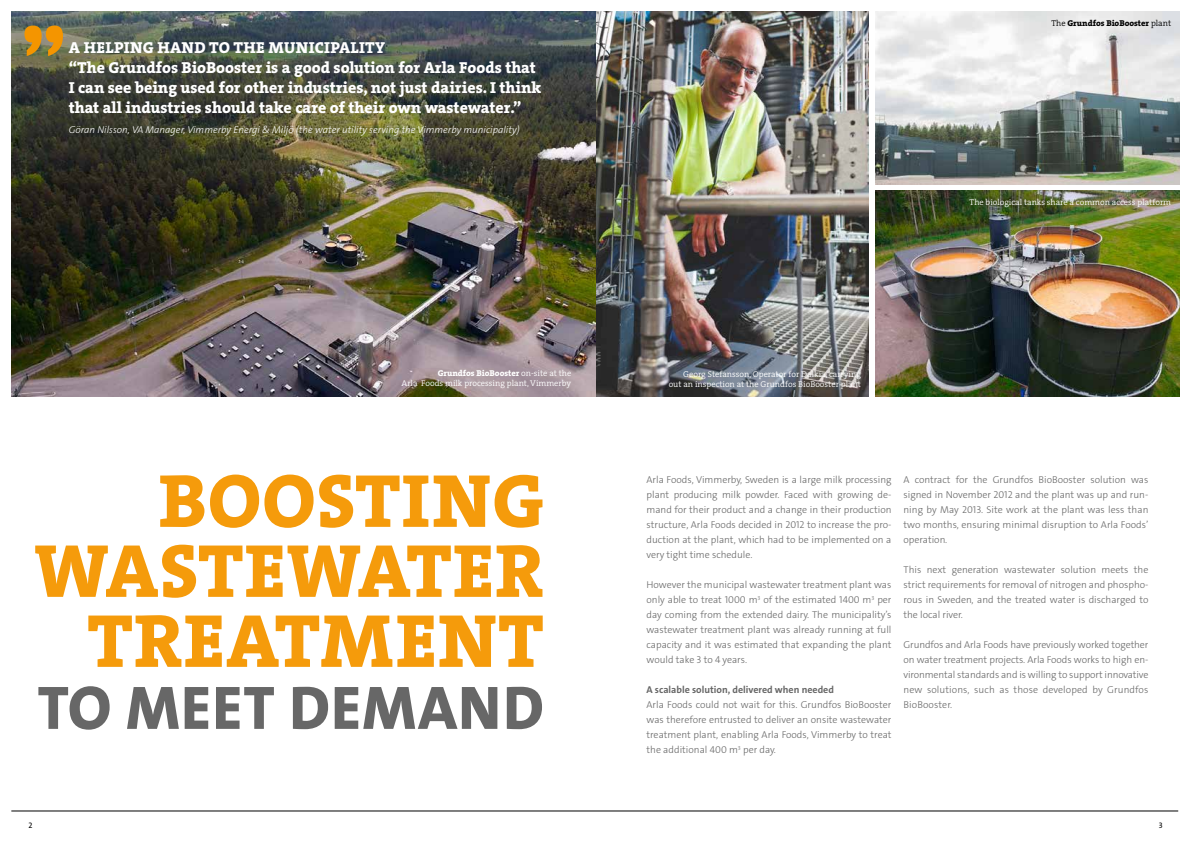
<style>
.page{position:relative;width:1191px;height:842px;background:#fff}
.page>*{position:absolute;margin:0;border:0;box-sizing:border-box;transform-origin:0 0}
.t1{font:700 100px "Britannic";color:#f49500}
.t2{font:76px/70px "Grundfos The Serif OT 8 XB";letter-spacing:.015em;color:#f59b0b;text-align:right}
.t3{font:62px "Grundfos The Sans V2 OT 8 XB";letter-spacing:.015em;color:#676767}
.t4{font:16px/20px "Grundfos The Serif OT 8 XB";letter-spacing:.015em;color:#fff}
.t5{font:10px/15px "Grundfos The Sans V2 OT 3 L";color:#676767;text-align:justify}
.t6{font:10px "Grundfos The Sans V2 OT 3 L Italic";color:#fff}
.t7{font:10px "Grundfos The Sans V2 OT 7 B";color:#676767}
.t8{font:8.5px/10.2px "Grundfos The Serif OT 4 SL";color:#fff;text-align:right}
.t9{font:8.5px "Grundfos The Serif OT 8 XB";color:#fff}
.t10{font:8.5px "Grundfos The Serif OT 8 XB";color:#000}
.t11{font:8px "Grundfos The Sans V2 OT 5 R";color:#000}
.s1{font-family:"Grundfos The Serif OT 4 SL"}
</style>
<div class="page">
<img style="left:11px;top:11px;width:857px;height:386px">
<img style="left:875px;top:191px;width:304px;height:206px">
<img style="left:875px;top:11px;width:304px;height:173px">
<hr style="left:11px;top:811px;width:1167px;height:1px;background:#000">
<h1 class="t1" style="left:20px;top:4px;width:49px">”</h1>
<h3 class="t4" style="left:69px;top:38px;width:474px">A helping hand to the municipality<br>“The Grundfos BioBooster is a good solution for Arla Foods that I can see being used for other industries, not just dairies. I think that all industries should take care of their own wastewater.”</h3>
<p class="t6" style="left:69px;top:123px;width:452px">Göran Nilsson, VA Manager, Vimmerby Energi &amp; Miljö (the water utility serving the Vimmerby municipality)</p>
<p class="t9" style="left:438px;top:368px;width:135px">Grundfos BioBooster <span class="s1">on-site at the</span></p>
<p class="t8" style="left:401px;top:379px;width:171px">Arla Foods milk processing plant, Vimmerby</p>
<h2 class="t2" style="left:35px;top:467px;width:511px">Boosting wastewater treatment</h2>
<h3 class="t3" style="left:38px;top:668px;width:508px">TO MEET DEMAND</h3>
<p class="t10" style="left:1051px;top:18px;width:121px"><span class="s1">The</span> Grundfos BioBooster <span class="s1">plant</span></p>
<p class="t8" style="left:969px;top:197px;width:203px">The biological tanks share a common access platform</p>
<p class="t8" style="left:668px;top:369px;width:194px">Georg Stefansson, Operator for Dalkia, carrying out an inspection at the Grundfos BioBooster plant</p>
<p class="t5" style="left:646px;top:472px;width:246px">Arla Foods, Vimmerby, Sweden is a large milk processing plant producing milk powder. Faced with growing de&shy;mand for their product and a change in their production structure, Arla Foods decided in 2012 to increase the pro&shy;duction at the plant, which had to be implemented on a very tight time schedule.</p>
<p class="t5" style="left:646px;top:577px;width:246px">However the municipal wastewater treatment plant was only able to treat 1000 m<sup>3</sup> of the estimated 1400 m<sup>3</sup> per day coming from the extended dairy. The municipality’s wastewater treatment plant was already running at full capacity and it was estimated that expanding the plant would take 3 to 4 years.</p>
<p class="t7" style="left:646px;top:683px;width:189px">A scalable solution, delivered when needed</p>
<p class="t5" style="left:646px;top:697px;width:246px">Arla Foods could not wait for this. Grundfos BioBooster was therefore entrusted to deliver an onsite wastewater treatment plant, enabling Arla Foods, Vimmerby to treat the additional 400 m<sup>3</sup> per day.</p>
<p class="t5" style="left:903px;top:472px;width:246px">A contract for the Grundfos BioBooster solution was signed in November 2012 and the plant was up and run&shy;ning by May 2013. Site work at the plant was less than two months, ensuring minimal disruption to Arla Foods’ operation.</p>
<p class="t5" style="left:903px;top:562px;width:246px">This next generation wastewater solution meets the strict requirements for removal of nitrogen and phospho&shy;rous in Sweden, and the treated water is discharged to the local river.</p>
<p class="t5" style="left:903px;top:637px;width:246px">Grundfos and Arla Foods have previously worked together on water treatment projects. Arla Foods works to high en&shy;vironmental standards and is willing to support innovative new solutions, such as those developed by Grundfos BioBooster.</p>
<p class="t11" style="left:28px;top:820px;width:6px">2</p>
<p class="t11" style="left:1158px;top:820px;width:5px">3</p>
</div>
